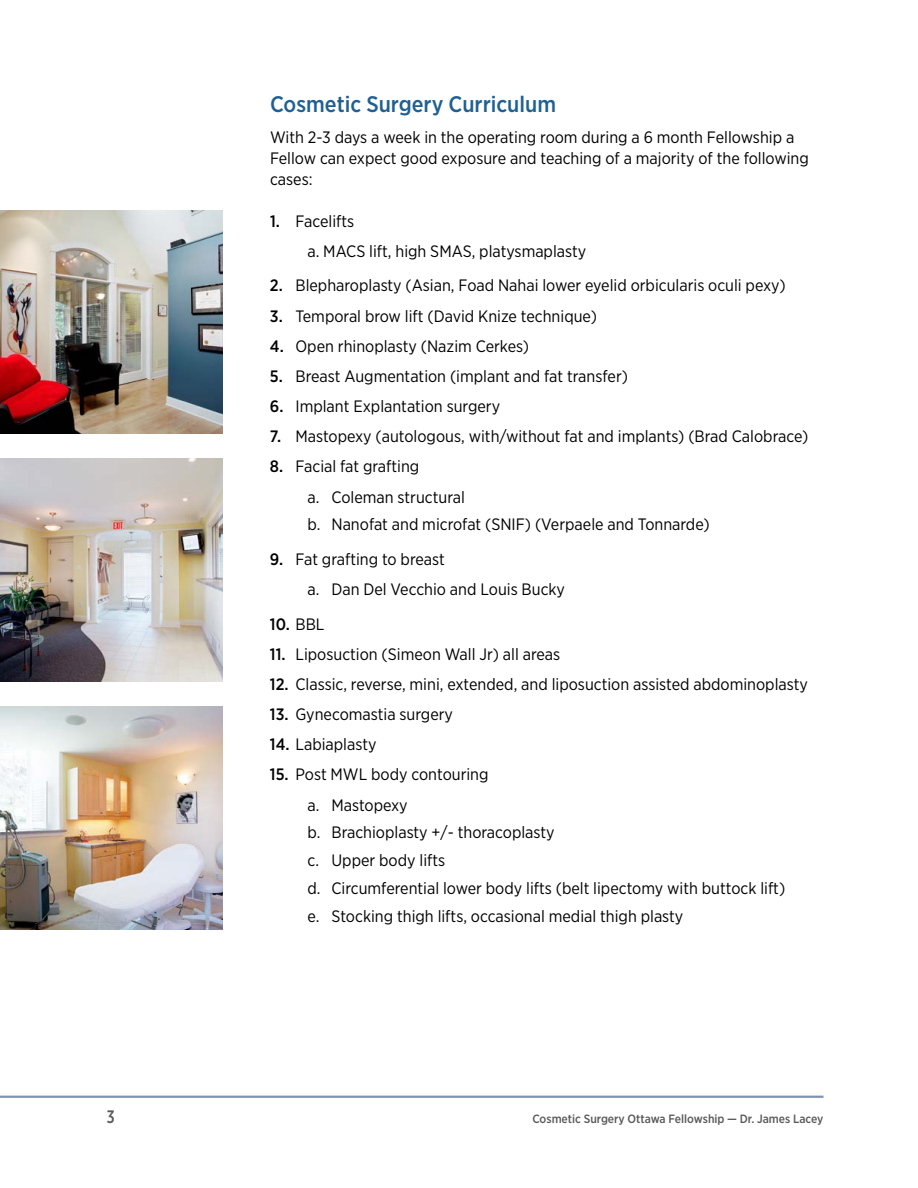
<style>
.page{position:relative;width:918px;height:1188px;background:#fff}
.page>*{position:absolute;margin:0;border:0;box-sizing:border-box;transform-origin:0 0}
.t1{font:500 22.5px "Gotham Narrow";color:#1f6092}
.t2{font:500 18px "Gotham X Narrow";color:#58595b}
.t3{font:16.5px/30.2px "Gotham Narrow";color:#000}
.t4{font:500 16.5px "Gotham Narrow";color:#000}
.t5{font:500 12px "Gotham Narrow";color:#58595b}
.s1{font-weight:500}
.s2{font-weight:400}
</style>
<div class="page">
<hr style="left:0;top:1096px;width:824px;height:2px;background:#7e94b0">
<img style="left:0;top:459px;width:222px;height:222px">
<img style="left:0;top:211px;width:222px;height:222px">
<img style="left:0;top:707px;width:222px;height:222px">
<h1 class="t1" style="left:270px;top:90px;width:288px">Cosmetic Surgery Curriculum</h1>
<p class="t3" style="left:270px;top:126px;width:540px;line-height:21px">With 2-3 days a week in the operating room during a 6 month Fellowship a<br>Fellow can expect good exposure and teaching of a majority of the following cases:</p>
<p class="t3" style="left:307px;top:205px;width:280px;text-indent:-37px"><span class="s1">1.</span> Facelifts<br>a. MACS lift, high SMAS, platysmaplasty</p>
<p class="t3" style="left:270px;top:270px;width:517px"><span class="s1">2.</span> Blepharoplasty (Asian, Foad Nahai lower eyelid orbicularis oculi pexy)</p>
<p class="t3" style="left:270px;top:300px;width:328px"><span class="s1">3.</span> Temporal brow lift (David Knize technique)</p>
<p class="t3" style="left:270px;top:331px;width:261px"><span class="s1">4.</span> Open rhinoplasty (Nazim Cerkes)</p>
<p class="t3" style="left:270px;top:361px;width:360px"><span class="s1">5.</span> Breast Augmentation (implant and fat transfer)</p>
<p class="t3" style="left:270px;top:391px;width:232px"><span class="s1">6.</span> Implant Explantation surgery</p>
<p class="t3" style="left:270px;top:421px;width:540px"><span class="s1">7.</span> Mastopexy (autologous, with/without fat and implants) (Brad Calobrace)</p>
<p class="t3" style="left:307px;top:451px;width:159px;text-indent:-37px"><span class="s1">8.</span> Facial fat grafting<br>a. Coleman structural</p>
<p class="t3" style="left:307px;top:509px;width:404px">b. Nanofat and microfat (SNIF) (Verpaele and Tonnarde)</p>
<p class="t3" style="left:307px;top:544px;width:259px;text-indent:-37px"><span class="s1">9.</span> Fat grafting to breast<br>a. Dan Del Vecchio and Louis Bucky</p>
<p class="t4" style="left:270px;top:613px;width:56px">10. <span class="s2">BBL</span></p>
<p class="t3" style="left:270px;top:639px;width:292px"><span class="s1">11.</span> Liposuction (Simeon Wall Jr) all areas</p>
<p class="t3" style="left:270px;top:669px;width:539px"><span class="s1">12.</span> Classic, reverse, mini, extended, and liposuction assisted abdominoplasty</p>
<p class="t3" style="left:270px;top:699px;width:185px"><span class="s1">13.</span> Gynecomastia surgery</p>
<p class="t3" style="left:270px;top:729px;width:108px"><span class="s1">14.</span> Labiaplasty</p>
<p class="t3" style="left:307px;top:759px;width:183px;text-indent:-37px"><span class="s1">15.</span> Post MWL body contouring a. Mastopexy</p>
<p class="t3" style="left:307px;top:818px;width:479px;line-height:27.8px">b. Brachioplasty +/- thoracoplasty<br>c. Upper body lifts<br>d. Circumferential lower body lifts (belt lipectomy with buttock lift) e. Stocking thigh lifts, occasional medial thigh plasty</p>
<p class="t2" style="left:107px;top:1106px;width:9px">3</p>
<p class="t5" style="left:532px;top:1111px;width:293px">Cosmetic Surgery Ottawa Fellowship — Dr. James Lacey</p>
</div>
